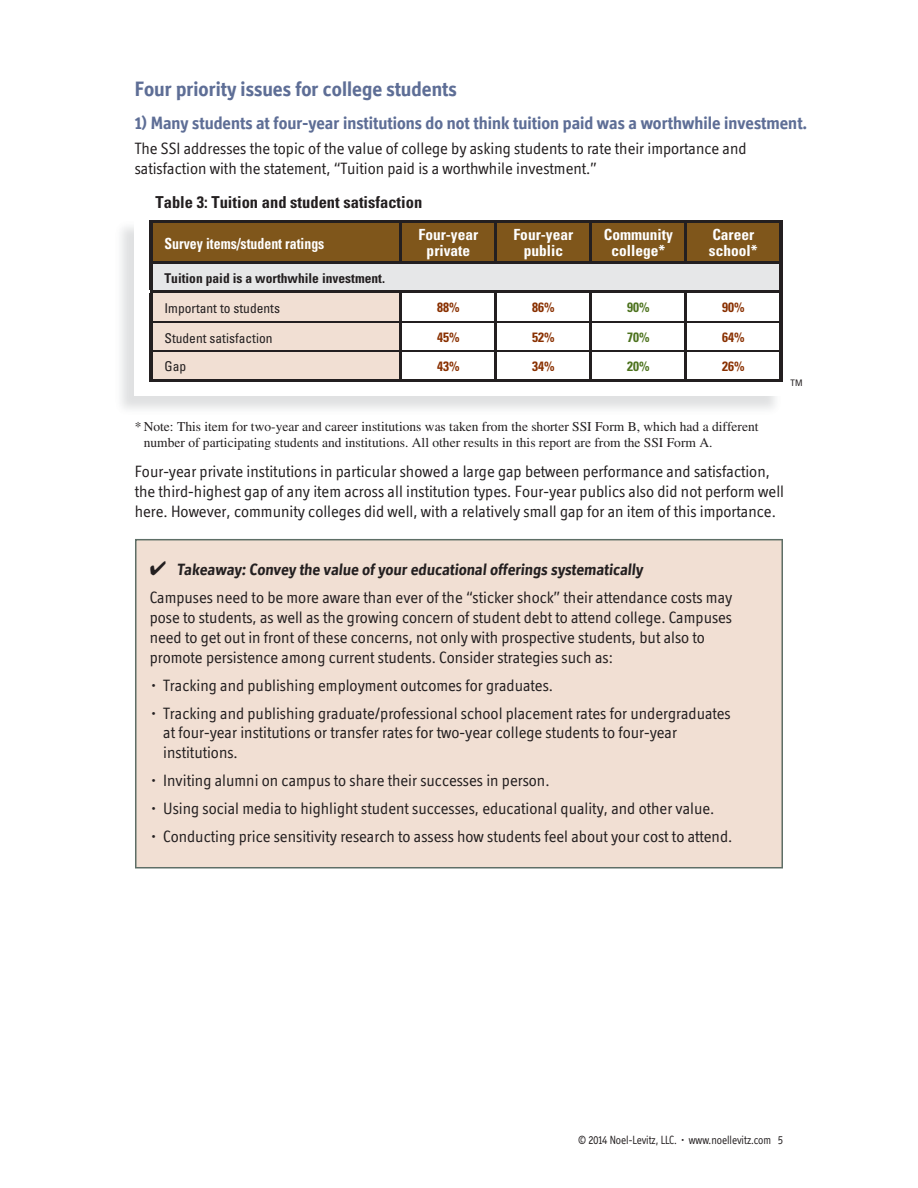
<style>
.page{position:relative;width:918px;height:1188px;background:#fff}
.page>*{position:absolute;margin:0;border:0;box-sizing:border-box;transform-origin:0 0}
.t1{font:700 21px "Officina Display ITC";color:#5e6e96}
.t2{font:700 18px "Officina Display ITC";color:#5e6e96}
.t3{font:16.5px/19.8px "Officina Display ITC";color:#231f20}
.t4{font:700 condensed 16.5px "Univers";color:#231f20}
.t5{font:700 condensed 15.3px/16.5px "Univers";color:#fff;text-align:center}
.t6{font:700 condensed 15.3px "Univers";color:#fff;scale:.9 1}
.t7{font:13.5px/16.2px "Times";color:#231f20}
.t8{font:condensed 13.5px "Univers";color:#231f20}
.t9{font:700 condensed 13.5px "Univers";color:#231f20}
.t10{font:700 condensed 13.5px "Univers";color:#893001}
.t11{font:700 condensed 13.5px "Univers";color:#4c721d}
.t12{font:12px "Officina Display ITC";color:#231f20;scale:.9 1}
.t13{font:condensed 9px "Univers";color:#231f20}
.s1{font-weight:700}
</style>
<div class="page">
<div style="left:135px;top:539px;width:648px;height:329px;background:#f1dfd3"></div>
<div style="left:153px;top:223px;width:626px;height:38px;background:#7f561b"></div>
<div style="left:151px;top:262px;width:630px;height:30px;background:#e6e7e8"></div>
<svg style="left:153px;top:293px;width:626px;height:86px"></svg>
<hr style="left:401px;top:220px;width:285px;height:3px;background:#231f20">
<hr style="left:495px;top:223px;width:2px;height:38px;background:#231f20">
<hr style="left:495px;top:293px;width:2px;height:28px;background:#231f20">
<hr style="left:495px;top:322px;width:2px;height:28px;background:#231f20">
<hr style="left:590px;top:223px;width:2px;height:38px;background:#231f20">
<hr style="left:685px;top:223px;width:2px;height:38px;background:#231f20">
<hr style="left:590px;top:293px;width:2px;height:28px;background:#231f20">
<hr style="left:685px;top:293px;width:2px;height:28px;background:#231f20">
<hr style="left:590px;top:322px;width:2px;height:28px;background:#231f20">
<hr style="left:685px;top:322px;width:2px;height:28px;background:#231f20">
<hr style="left:686px;top:220px;width:96px;height:3px;background:#231f20">
<hr style="left:779px;top:223px;width:3px;height:38px;background:#231f20">
<hr style="left:779px;top:293px;width:3px;height:58px;background:#231f20">
<hr style="left:401px;top:321px;width:378px;height:1px;background:#231f20">
<hr style="left:401px;top:350px;width:378px;height:2px;background:#231f20">
<hr style="left:495px;top:352px;width:2px;height:27px;background:#231f20">
<hr style="left:590px;top:352px;width:2px;height:27px;background:#231f20">
<hr style="left:685px;top:352px;width:2px;height:27px;background:#231f20">
<hr style="left:779px;top:351px;width:3px;height:28px;background:#231f20">
<hr style="left:401px;top:379px;width:381px;height:3px;background:#231f20">
<hr style="left:150px;top:220px;width:251px;height:3px;background:#231f20">
<hr style="left:150px;top:223px;width:3px;height:38px;background:#231f20">
<hr style="left:150px;top:293px;width:3px;height:86px;background:#231f20">
<hr style="left:150px;top:379px;width:251px;height:3px;background:#231f20">
<hr style="left:400px;top:223px;width:2px;height:38px;background:#231f20">
<hr style="left:400px;top:293px;width:2px;height:28px;background:#231f20">
<hr style="left:400px;top:322px;width:2px;height:28px;background:#231f20">
<hr style="left:400px;top:352px;width:2px;height:27px;background:#231f20">
<hr style="left:153px;top:321px;width:248px;height:1px;background:#231f20">
<hr style="left:153px;top:350px;width:248px;height:2px;background:#231f20">
<hr style="left:150px;top:261px;width:251px;height:3px;background:#231f20">
<hr style="left:150px;top:264px;width:3px;height:26px;background:#231f20">
<hr style="left:401px;top:261px;width:381px;height:3px;background:#231f20">
<hr style="left:779px;top:264px;width:3px;height:26px;background:#231f20">
<hr style="left:150px;top:290px;width:632px;height:3px;background:#231f20">
<p class="t1" style="left:135px;top:81px;width:324px">Four priority issues for college students</p>
<p class="t2" style="left:135px;top:116px;width:674px">1) Many students at four-year institutions do not think tuition paid was a worthwhile investment.</p>
<p class="t3" style="left:135px;top:140px;width:613px">The SSI addresses the topic of the value of college by asking students to rate their importance and satisfaction with the statement, “Tuition paid is a worthwhile investment.”</p>
<p class="t4" style="left:156px;top:196px;width:268px">Table 3: Tuition and student satisfaction</p>
<p class="t6" style="left:165px;top:238px;width:179px">Survey items/student ratings</p>
<p class="t5" style="left:419px;top:228px;width:61px">Four-year private</p>
<p class="t5" style="left:513px;top:228px;width:61px">Four-year public</p>
<p class="t5" style="left:604px;top:228px;width:71px">Community college*</p>
<p class="t5" style="left:709px;top:228px;width:50px;text-align:left">Career school*</p>
<p class="t9" style="left:165px;top:273px;width:222px">Tuition paid is a worthwhile investment.</p>
<p class="t8" style="left:165px;top:303px;width:117px">Important to students</p>
<p class="t10" style="left:437px;top:303px;width:24px">88%</p>
<p class="t10" style="left:532px;top:303px;width:24px">86%</p>
<p class="t11" style="left:627px;top:303px;width:24px">90%</p>
<p class="t10" style="left:722px;top:303px;width:24px">90%</p>
<p class="t8" style="left:165px;top:333px;width:110px">Student satisfaction</p>
<p class="t10" style="left:437px;top:332px;width:24px">45%</p>
<p class="t10" style="left:532px;top:332px;width:24px">52%</p>
<p class="t11" style="left:627px;top:332px;width:24px">70%</p>
<p class="t10" style="left:722px;top:332px;width:24px">64%</p>
<p class="t8" style="left:165px;top:361px;width:23px">Gap</p>
<p class="t10" style="left:437px;top:361px;width:24px">43%</p>
<p class="t10" style="left:532px;top:361px;width:24px">34%</p>
<p class="t11" style="left:627px;top:361px;width:24px">20%</p>
<p class="t10" style="left:722px;top:361px;width:24px">26%</p>
<p class="t13" style="left:790px;top:380px;width:13px">TM</p>
<p class="t7" style="left:144px;top:419px;width:616px;text-indent:-9px">* Note: This item for two-year and career institutions was taken from the shorter SSI Form B, which had a different number of participating students and institutions. All other results in this report are from the SSI Form A.</p>
<p class="t3" style="left:135px;top:464px;width:651px">Four-year private institutions in particular showed a large gap between performance and satisfaction, the third-highest gap of any item across all institution types. Four-year publics also did not perform well here. However, community colleges did well, with a relatively small gap for an item of this importance.</p>
<p class="t3" style="left:150px;top:558px;width:584px;line-height:27.9px">✔ <span class="s1">Takeaway: Convey the value of your educational offerings systematically<br></span>Campuses need to be more aware than ever of the “sticker shock” their attendance costs may</p>
<p class="t3" style="left:150px;top:609px;width:584px">pose to students, as well as the growing concern of student debt to attend college. Campuses need to get out in front of these concerns, not only with prospective students, but also to promote persistence among current students. Consider strategies such as:</p>
<p class="t3" style="left:151px;top:677px;width:403px">• Tracking and publishing employment outcomes for graduates.</p>
<p class="t3" style="left:163px;top:705px;width:569px;text-indent:-12px">• Tracking and publishing graduate/professional school placement rates for undergraduates at four-year institutions or transfer rates for two-year college students to four-year institutions.</p>
<p class="t3" style="left:151px;top:772px;width:400px">• Inviting alumni on campus to share their successes in person.</p>
<p class="t3" style="left:151px;top:800px;width:565px">• Using social media to highlight student successes, educational quality, and other value.</p>
<p class="t3" style="left:151px;top:828px;width:583px">• Conducting price sensitivity research to assess how students feel about your cost to attend.</p>
<p class="t12" style="left:578px;top:1136px;width:229px">© 2014 Noel-Levitz, LLC. • www.noellevitz.com 5</p>
</div>
